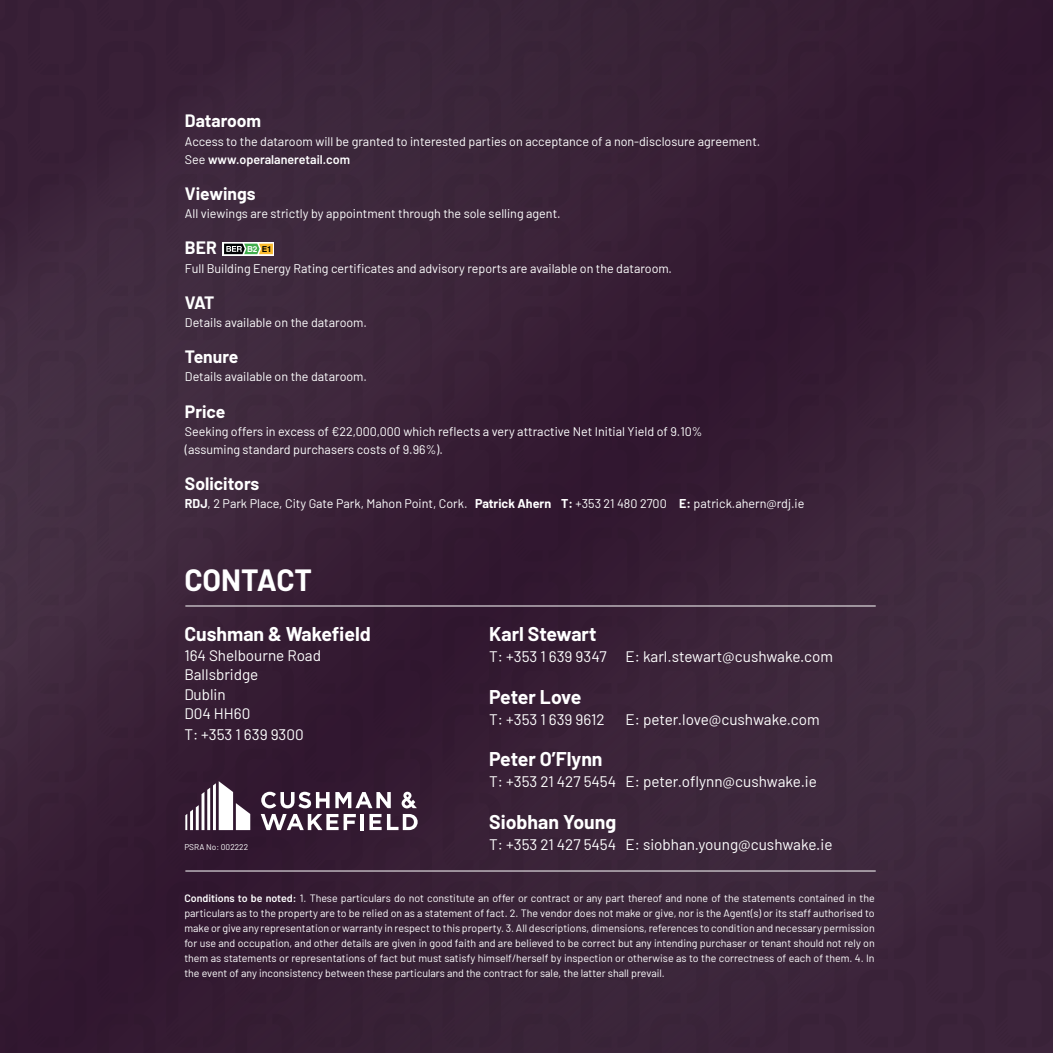
<style>
.page{position:relative;width:1053px;height:1053px;background:#fff}
.page>*{position:absolute;margin:0;border:0;box-sizing:border-box;transform-origin:0 0}
.t1{font:700 30px "Barlow";letter-spacing:-.005em;color:#fff}
.t2{font:700 19.38px "Barlow";color:#fff}
.t3{font:700 17.5px "Barlow";color:#fff}
.t4{font:15.25px/19.4px "Barlow";color:#fff}
.t5{font:12.5px/18.1px "Barlow";color:#fff}
.t6{font:10.62px/15px "Barlow";color:#fff;text-align:justify}
.t7{font:8.38px "Barlow";color:#fff}
.t8{font:700 8.25px "Helvetica";color:#fff}
.s1{font-weight:600}
.s2{font-weight:700}
.s3{color:#000}
</style>
<div class="page">
<div style="left:0;top:0;width:1052px;height:1052px;background:#3a2338"></div>
<hr style="left:185px;top:870px;width:690px;height:1px;background:#fff">
<hr style="left:185px;top:605px;width:690px;height:1px;background:#fff">
<svg style="left:166px;top:242px;width:266px;height:739px"></svg>
<h3 class="t3" style="left:185px;top:108px;width:78px">Dataroom</h3>
<p class="t5" style="left:185px;top:131px;width:577px">Access to the dataroom will be granted to interested parties on acceptance of a non-disclosure agreement.<br>See <span class="s1">www.operalaneretail.com</span></p>
<h3 class="t3" style="left:185px;top:181px;width:72px">Viewings</h3>
<p class="t5" style="left:185px;top:203px;width:377px">All viewings are strictly by appointment through the sole selling agent.</p>
<h3 class="t3" style="left:185px;top:235px;width:33px">BER</h3>
<p class="t5" style="left:185px;top:258px;width:488px">Full Building Energy Rating certificates and advisory reports are available on the dataroom.</p>
<h3 class="t3" style="left:185px;top:289px;width:31px">VAT</h3>
<p class="t5" style="left:185px;top:312px;width:183px">Details available on the dataroom.</p>
<h3 class="t3" style="left:185px;top:344px;width:55px">Tenure</h3>
<p class="t5" style="left:185px;top:367px;width:183px">Details available on the dataroom.</p>
<h3 class="t3" style="left:185px;top:398px;width:42px">Price</h3>
<p class="t5" style="left:185px;top:421px;width:519px">Seeking offers in excess of €22,000,000 which reflects a very attractive Net Initial Yield of 9.10% (assuming standard purchasers costs of 9.96%).</p>
<h3 class="t3" style="left:185px;top:471px;width:76px">Solicitors</h3>
<p class="t5" style="left:185px;top:493px;width:621px"><span class="s2">RDJ</span>, 2 Park Place, City Gate Park, Mahon Point, Cork. <span class="s2">Patrick Ahern T:</span> +353 21 480 2700 <span class="s2">E:</span> patrick.ahern@rdj.ie</p>
<p class="t8" style="left:247px;top:244px;width:26px">B2 <span class="s3">E1</span></p>
<h1 class="t1" style="left:184px;top:558px;width:129px">CONTACT</h1>
<h2 class="t2" style="left:184px;top:620px;width:188px">Cushman &amp; Wakefield</h2>
<h3 class="t4" style="left:184px;top:644px;width:138px">164 Shelbourne Road<br>Ballsbridge<br>Dublin<br>D04 HH60</h3>
<h3 class="t4" style="left:184px;top:723px;width:121px">T: +353 1 639 9300</h3>
<h2 class="t2" style="left:489px;top:620px;width:109px">Karl Stewart</h2>
<h3 class="t4" style="left:489px;top:645px;width:345px">T: +353 1 639 9347 E: karl.stewart@cushwake.com</h3>
<h2 class="t2" style="left:489px;top:682px;width:94px">Peter Love</h2>
<h3 class="t4" style="left:489px;top:708px;width:117px">T: +353 1 639 9612</h3>
<h3 class="t4" style="left:625px;top:708px;width:195px">E: peter.love@cushwake.com</h3>
<h2 class="t2" style="left:489px;top:745px;width:115px">Peter O’Flynn</h2>
<h3 class="t4" style="left:489px;top:770px;width:329px">T: +353 21 427 5454 E: peter.oflynn@cushwake.ie</h3>
<h2 class="t2" style="left:489px;top:807px;width:128px">Siobhan Young</h2>
<p class="t7" style="left:184px;top:840px;width:65px">PSRA No: 002222</p>
<h3 class="t4" style="left:489px;top:833px;width:345px">T: +353 21 427 5454 E: siobhan.young@cushwake.ie</h3>
<p class="t6" style="left:184px;top:889px;width:692px"><span class="s1">Conditions to be noted:</span> 1. These particulars do not constitute an offer or contract or any part thereof and none of the statements contained in the particulars as to the property are to be relied on as a statement of fact. 2. The vendor does not make or give, nor is the Agent(s) or its staff authorised to make or give any representation or warranty in respect to this property. 3. All descriptions, dimensions, references to condition and necessary permission for use and occupation, and other details are given in good faith and are believed to be correct but any intending purchaser or tenant should not rely on them as statements or representations of fact but must satisfy himself/herself by inspection or otherwise as to the correctness of each of them. 4. In the event of any inconsistency between these particulars and the contract for sale, the latter shall prevail.</p>
</div>
